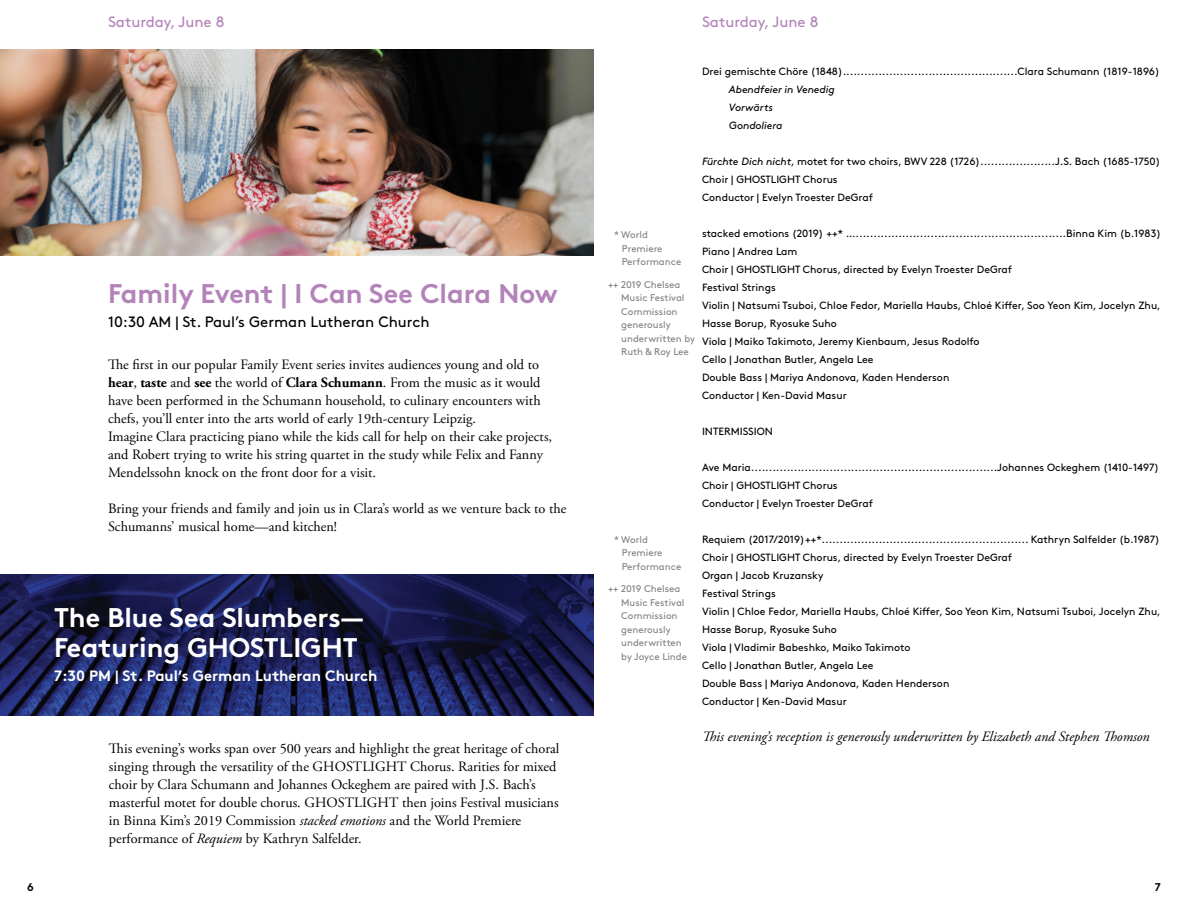
<style>
.page{position:relative;width:1188px;height:918px;background:#fff}
.page>*{position:absolute;margin:0;border:0;box-sizing:border-box;transform-origin:0 0}
.t1{font:700 27px/30px "Brown Std";color:#fff}
.t2{font:700 27px "Brown Std";color:#b382b9}
.t3{font:15px "Brown Std";color:#000}
.t4{font:700 15px "Brown Std";color:#fff}
.t5{font:15px "Brown Std";color:#b382b9}
.t6{font:14.25px/18px "Adobe Garamond Pro";color:#000}
.t7{font:italic 14.25px "Adobe Garamond Pro";color:#000}
.t8{font:700 11.25px "Brown Std";color:#000}
.t9{font:10.5px/18px "Brown";color:#000}
.t10{font:italic 10.5px/18px "Brown";letter-spacing:-.005em;color:#000}
.t11{font:9.75px/13.5px "Brown Std";color:#808285}
.s1{font-weight:700}
.s2{font-style:italic}
</style>
<div class="page">
<img style="left:0;top:50px;width:594px;height:206px">
<img style="left:0;top:574px;width:594px;height:141px">
<h2 class="t5" style="left:108px;top:13px;width:118px">Saturday, June 8</h2>
<h1 class="t2" style="left:108px;top:277px;width:451px">Family Event | I Can See Clara Now</h1>
<h2 class="t3" style="left:108px;top:313px;width:323px">10:30 AM | St. Paul’s German Lutheran Church</h2>
<p class="t6" style="left:108px;top:356px;width:446px">The first in our popular Family Event series invites audiences young and old to <span class="s1">hear</span>, <span class="s1">taste</span> and <span class="s1">see</span> the world of <span class="s1">Clara Schumann</span>. From the music as it would have been performed in the Schumann household, to culinary encounters with chefs, you’ll enter into the arts world of early 19th-century Leipzig.<br>Imagine Clara practicing piano while the kids call for help on their cake projects, and Robert trying to write his string quartet in the study while Felix and Fanny Mendelssohn knock on the front door for a visit.</p>
<h3 class="t6" style="left:108px;top:500px;width:460px">Bring your friends and family and join us in Clara’s world as we venture back to the<br>Schumanns’ musical home—and kitchen!</h3>
<h1 class="t1" style="left:54px;top:602px;width:311px">The Blue Sea Slumbers—<br>Featuring GHOSTLIGHT</h1>
<h2 class="t4" style="left:54px;top:666px;width:325px">7:30 PM | St. Paul’s German Lutheran Church</h2>
<p class="t6" style="left:109px;top:740px;width:452px">This evening’s works span over 500 years and highlight the great heritage of choral singing through the versatility of the GHOSTLIGHT Chorus. Rarities for mixed choir by Clara Schumann and Johannes Ockeghem are paired with J.S. Bach’s masterful motet for double chorus. GHOSTLIGHT then joins Festival musicians in Binna Kim’s 2019 Commission <span class="s2">stacked emotions</span> and the World Premiere performance of <span class="s2">Requiem</span> by Kathryn Salfelder.</p>
<h2 class="t5" style="left:702px;top:13px;width:118px">Saturday, June 8</h2>
<p class="t9" style="left:702px;top:62px;width:459px">Drei gemischte Chöre (1848).................................................Clara Schumann (1819-1896)</p>
<p class="t10" style="left:729px;top:80px;width:107px">Abendfeier in Venedig<br>Vorwärts<br>Gondoliera</p>
<p class="t9" style="left:702px;top:152px;width:460px"><span class="s2">Fürchte Dich nicht</span>, motet for two choirs, BWV 228 (1726).....................J.S. Bach (1685-1750)<br>Choir | GHOSTLIGHT Chorus<br>Conductor | Evelyn Troester DeGraf</p>
<p class="t9" style="left:702px;top:224px;width:461px">stacked emotions (2019) ++* …...........................................................Binna Kim (b.1983)<br>Piano | Andrea Lam<br>Choir | GHOSTLIGHT Chorus, directed by Evelyn Troester DeGraf<br>Festival Strings<br>Violin | Natsumi Tsuboi, Chloe Fedor, Mariella Haubs, Chloé Kiffer, Soo Yeon Kim, Jocelyn Zhu, Hasse Borup, Ryosuke Suho<br>Viola | Maiko Takimoto, Jeremy Kienbaum, Jesus Rodolfo<br>Cello | Jonathan Butler, Angela Lee<br>Double Bass | Mariya Andonova, Kaden Henderson<br>Conductor | Ken-David Masur</p>
<p class="t9" style="left:702px;top:422px;width:72px">INTERMISSION</p>
<p class="t9" style="left:702px;top:458px;width:459px">Ave Maria.....................................................................Johannes Ockeghem (1410-1497)<br>Choir | GHOSTLIGHT Chorus<br>Conductor | Evelyn Troester DeGraf</p>
<p class="t9" style="left:702px;top:530px;width:460px">Requiem (2017/2019)++*.......................................................... Kathryn Salfelder (b.1987)<br>Choir | GHOSTLIGHT Chorus, directed by Evelyn Troester DeGraf<br>Organ | Jacob Kruzansky<br>Festival Strings<br>Violin | Chloe Fedor, Mariella Haubs, Chloé Kiffer, Soo Yeon Kim, Natsumi Tsuboi, Jocelyn Zhu, Hasse Borup, Ryosuke Suho<br>Viola | Vladimir Babeshko, Maiko Takimoto<br>Cello | Jonathan Butler, Angela Lee<br>Double Bass | Mariya Andonova, Kaden Henderson<br>Conductor | Ken-David Masur</p>
<h3 class="t7" style="left:702px;top:728px;width:449px">This evening’s reception is generously underwritten by Elizabeth and Stephen Thomson</h3>
<p class="t11" style="left:622px;top:228px;width:61px;text-indent:-8px">* World<br>Premiere<br>Performance</p>
<p class="t11" style="left:621px;top:278px;width:76px;text-indent:-13px">++ 2019 Chelsea<br>Music Festival<br>Commission generously underwritten by<br>Ruth &amp; Roy Lee</p>
<p class="t11" style="left:622px;top:533px;width:61px;text-indent:-8px">* World<br>Premiere<br>Performance</p>
<p class="t11" style="left:621px;top:582px;width:67px;text-indent:-13px">++ 2019 Chelsea<br>Music Festival<br>Commission generously underwritten by Joyce Linde</p>
<p class="t8" style="left:27px;top:880px;width:8px">6</p>
<p class="t8" style="left:1155px;top:880px;width:8px">7</p>
</div>
